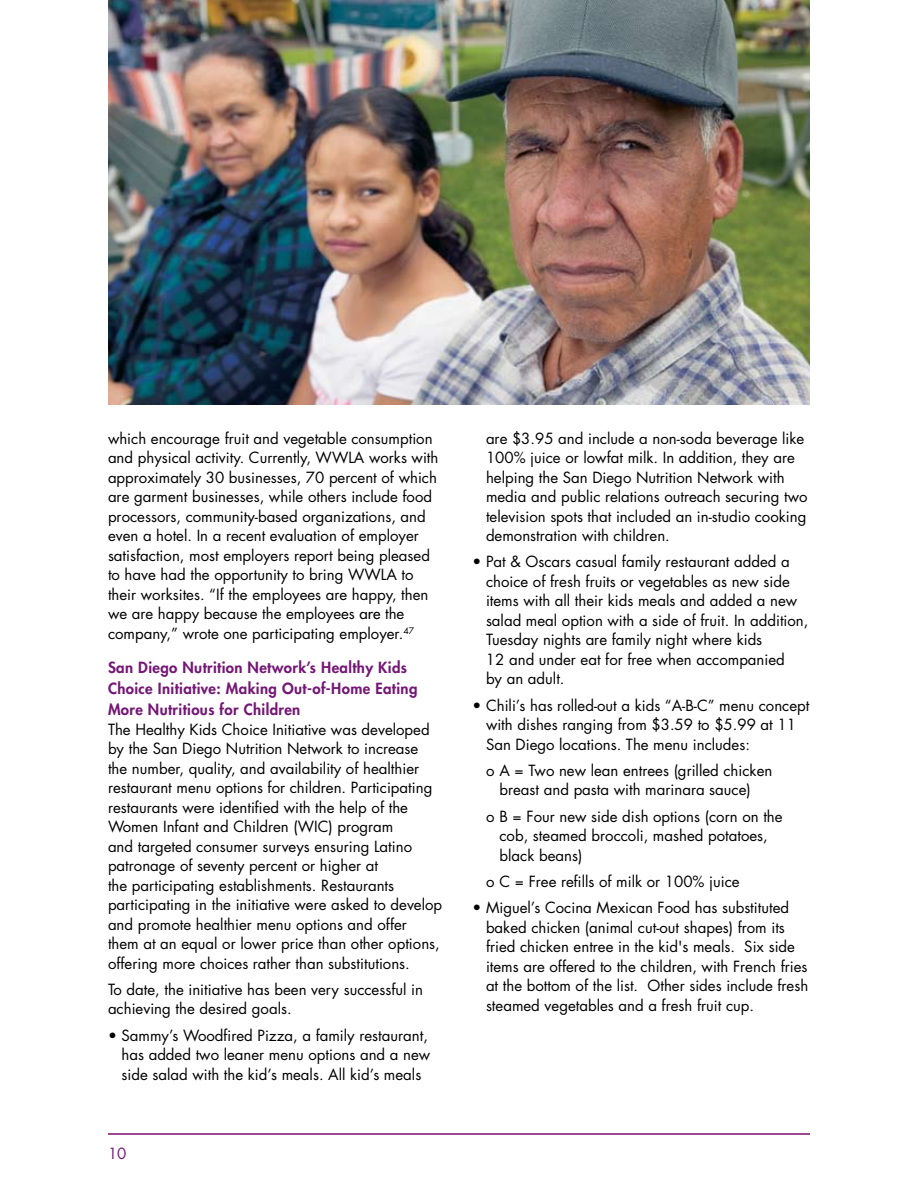
<style>
.page{position:relative;width:918px;height:1188px;background:#fff}
.page>*{position:absolute;margin:0;border:0;box-sizing:border-box;transform-origin:0 0}
.t1{font:15px/19.5px "Futura";color:#000}
.t2{font:800 15px/21px "Futura";letter-spacing:.025em;color:#741776}
.t3{font:15px "Futura";color:#741776}
.s1{font-style:inherit}
</style>
<div class="page">
<hr style="left:108px;top:1133px;width:702px;height:2px;background:#7e0c6e">
<img style="left:108px;top:0;width:702px;height:405px">
<p class="t1" style="left:108px;top:428px;width:332px">which encourage fruit and vegetable consumption and physical activity. Currently, WWLA works with approximately 30 businesses, 70 percent of which are garment businesses, while others include food processors, community-based organizations, and even a hotel. In a recent evaluation of employer satisfaction, most employers report being pleased to have had the opportunity to bring WWLA to their worksites. “If the employees are happy, then we are happy because the employees <span class="s1">are</span> the company,” wrote one participating employer.<sup>47</sup></p>
<p class="t2" style="left:108px;top:657px;width:311px">San Diego Nutrition Network’s Healthy Kids<br>Choice Initiative: Making Out-of-Home Eating<br>More Nutritious for Children</p>
<p class="t1" style="left:108px;top:719px;width:336px">The Healthy Kids Choice Initiative was developed by the San Diego Nutrition Network to increase<br>the number, quality, and availability of healthier restaurant menu options for children. Participating restaurants were identified with the help of the Women Infant and Children (WIC) program<br>and targeted consumer surveys ensuring Latino patronage of seventy percent or higher at<br>the participating establishments. Restaurants participating in the initiative were asked to develop and promote healthier menu options and offer<br>them at an equal or lower price than other options, offering more choices rather than substitutions.</p>
<p class="t1" style="left:108px;top:980px;width:317px">To date, the initiative has been very successful in achieving the desired goals.</p>
<p class="t1" style="left:122px;top:1025px;width:310px;text-indent:-14px">• Sammy’s Woodfired Pizza, a family restaurant, has added two leaner menu options and a new side salad with the kid’s meals. All kid’s meals</p>
<p class="t3" style="left:108px;top:1143px;width:20px">1 0</p>
<p class="t1" style="left:486px;top:428px;width:323px">are $3.95 and include a non-soda beverage like 1 00% juice or lowfat milk. In addition, they are helping the San Diego Nutrition Network with media and public relations outreach securing two television spots that included an in-studio cooking demonstration with children.</p>
<p class="t1" style="left:486px;top:552px;width:324px;text-indent:-13px">• Pat &amp; Oscars casual family restaurant added a choice of fresh fruits or vegetables as new side items with all their kids meals and added a new salad meal option with a side of fruit. In addition, Tuesday nights are family night where kids<br>1 2 and under eat for free when accompanied<br>by an adult.</p>
<p class="t1" style="left:486px;top:695px;width:325px;text-indent:-14px">• Chili’s has rolled-out a kids “A-B-C” menu concept with dishes ranging from $3.59 to $5.99 at 11<br>San Diego locations. The menu includes:</p>
<p class="t1" style="left:486px;top:761px;width:288px;text-align:center">o A = Two new lean entrees (grilled chicken breast and pasta with marinara sauce)</p>
<p class="t1" style="left:500px;top:806px;width:285px;text-indent:-14px">o B = Four new side dish options (corn on the cob, steamed broccoli, mashed potatoes, black beans)</p>
<p class="t1" style="left:486px;top:872px;width:255px">o C = Free refills of milk or 1 00% juice</p>
<p class="t1" style="left:486px;top:898px;width:324px;text-indent:-14px">• Miguel’s Cocina Mexican Food has substituted baked chicken (animal cut-out shapes) from its fried chicken entree in the kid's meals. Six side items are offered to the children, with French fries at the bottom of the list. Other sides include fresh steamed vegetables and a fresh fruit cup.</p>
</div>
